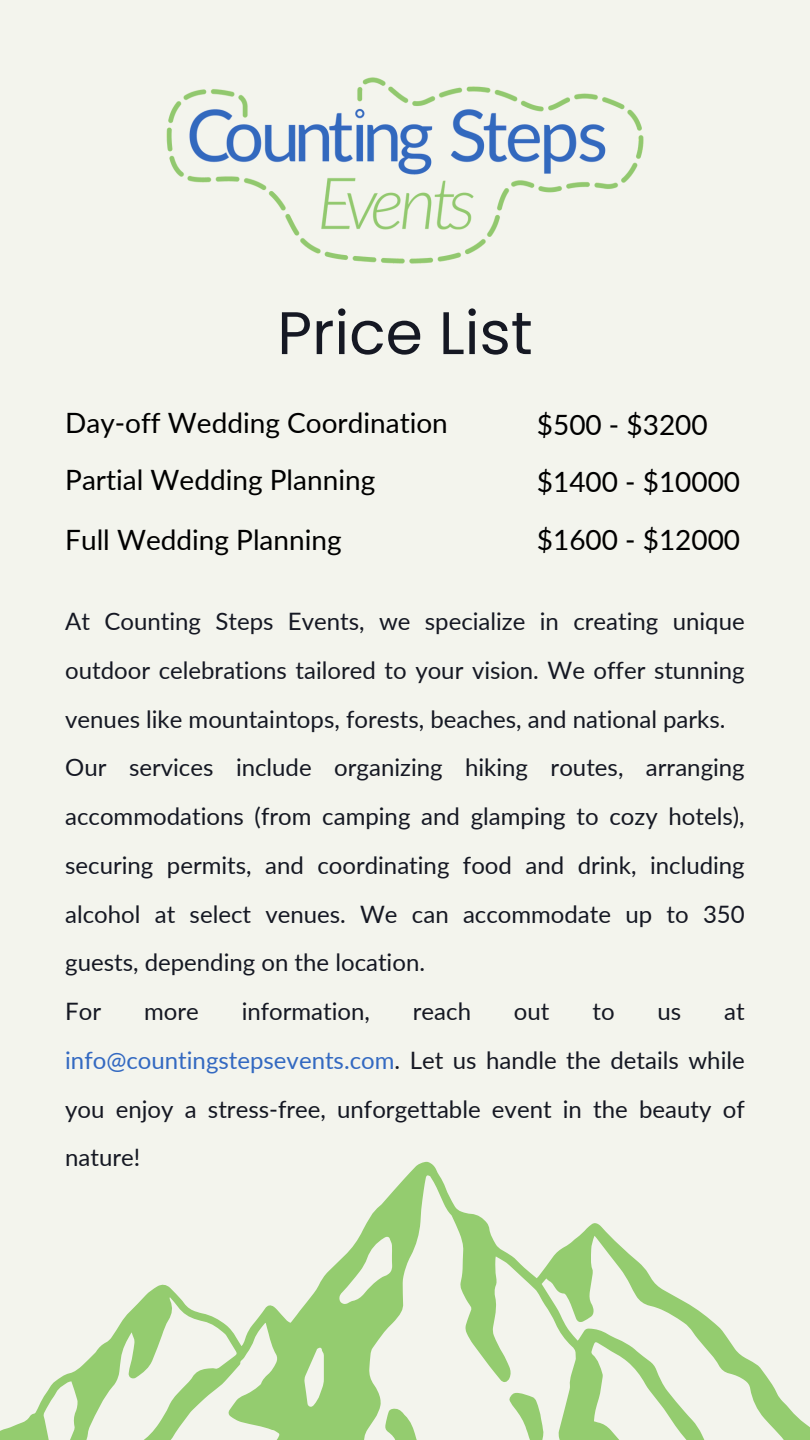
<style>
.page{position:relative;width:810px;height:1440px;background:#f3f4ed}
.page>*{position:absolute;margin:0;border:0;box-sizing:border-box;transform-origin:0 0}
.t1{font:60px "Poppins";color:#151823}
.t2{font:28px "Lato";color:#000}
.t3{font:24px/48.8px "Lato";color:#151823;text-align:justify}
.s1{color:#3369c1}
</style>
<div class="page">
<svg style="left:0;top:1162px;width:810px;height:278px"></svg>
<svg style="left:385px;top:1408px;width:48px;height:32px"></svg>
<svg style="left:509px;top:1393px;width:34px;height:47px"></svg>
<img style="left:166px;top:77px;width:478px;height:187px">
<h2 class="t1" style="left:277px;top:291px;width:257px">Price List</h2>
<h1 class="t2" style="left:65px;top:406px;width:384px">Day-off Wedding Coordination</h1>
<h2 class="t2" style="left:537px;top:407px;width:172px">$500 - $3200</h2>
<h2 class="t2" style="left:65px;top:463px;width:312px">Partial Wedding Planning</h2>
<h2 class="t2" style="left:537px;top:465px;width:205px">$1400 - $10000</h2>
<h2 class="t2" style="left:65px;top:523px;width:278px">Full Wedding Planning</h2>
<h2 class="t2" style="left:537px;top:523px;width:205px">$1600 - $12000</h2>
<p class="t3" style="left:65px;top:596px;width:681px">At Counting Steps Events, we specialize in creating unique outdoor celebrations tailored to your vision. We offer stunning venues like mountaintops, forests, beaches, and national parks.</p>
<p class="t3" style="left:65px;top:743px;width:681px">Our services include organizing hiking routes, arranging accommodations (from camping and glamping to cozy hotels), securing permits, and coordinating food and drink, including alcohol at select venues. We can accommodate up to 350 guests, depending on the location.</p>
<p class="t3" style="left:65px;top:986px;width:37px">For</p>
<p class="t3" style="left:144px;top:986px;width:56px">more</p>
<p class="t3" style="left:242px;top:986px;width:130px">information,</p>
<p class="t3" style="left:413px;top:986px;width:60px">reach</p>
<p class="t3" style="left:514px;top:986px;width:37px">out</p>
<p class="t3" style="left:592px;top:986px;width:24px">to</p>
<p class="t3" style="left:658px;top:986px;width:25px">us</p>
<p class="t3" style="left:65px;top:986px;width:681px;text-indent:659px">at <span class="s1">info@countingstepsevents.com</span>. Let us handle the details while you enjoy a stress-free, unforgettable event in the beauty of nature!</p>
</div>
